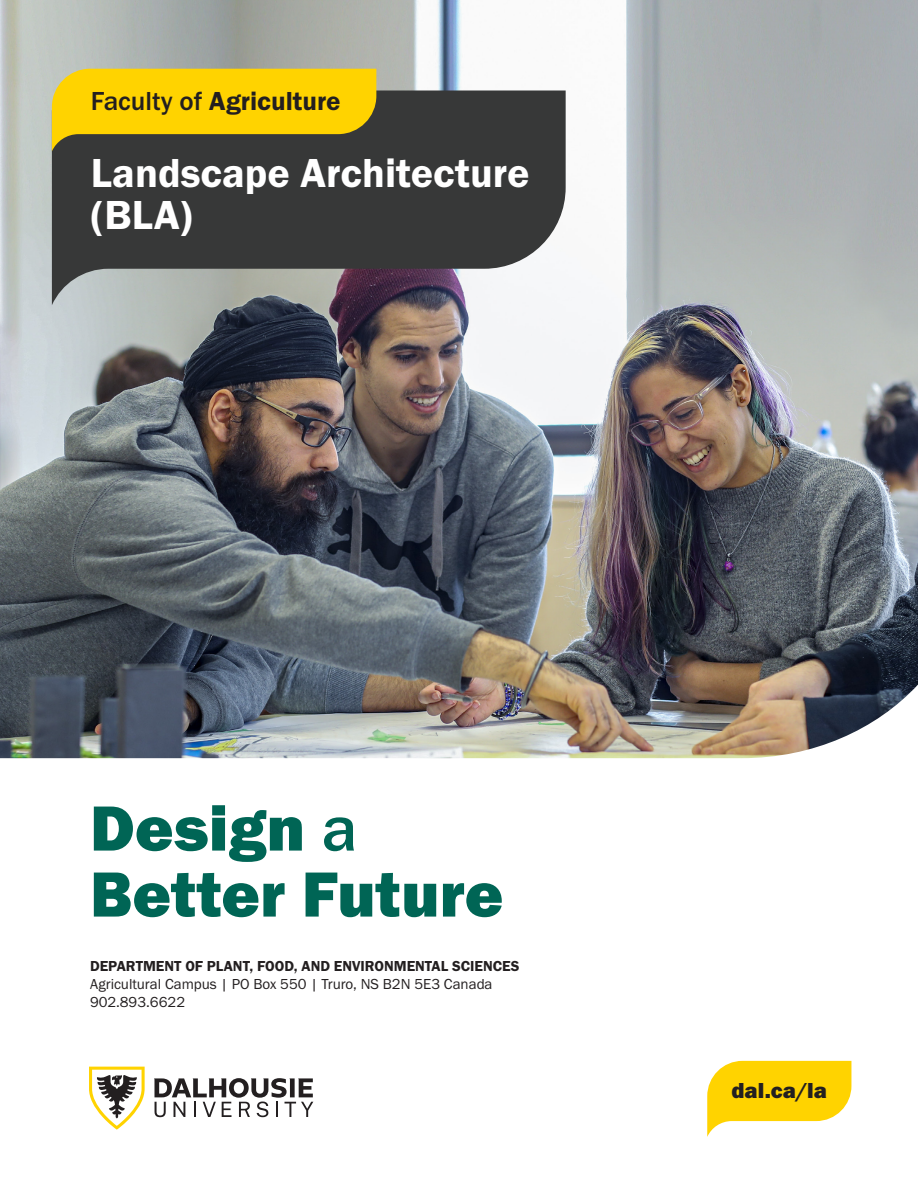
<style>
.page{position:relative;width:918px;height:1188px;background:#fff}
.page>*{position:absolute;margin:0;border:0;box-sizing:border-box;transform-origin:0 0}
.COVER_-_headline{font:66px/66px "Franklin Gothic URW Hea";color:#006555}
.COVER_-_Program_Name{font:42px/42px "Franklin Gothic URW Dem";color:#fff}
.COVER_-_faculty_name{font:27px "Franklin Gothic URW Dem";color:#231f20}
.COVER_-_URL{font:22.5px "Franklin Gothic URW Hea";color:#231f20}
.COVER_-_address_line_2{font:15px/18px "Franklin Gothic URW Boo";color:#231f20}
.COVER_-_address_line_1{font:15px "Franklin Gothic URW Dem";color:#231f20}
.s1{font-family:"Franklin Gothic URW";font-weight:500}
</style>
<div class="page">
<img style="left:0;top:0;width:918px;height:758px">
<svg style="left:707px;top:1061px;width:144px;height:76px"></svg>
<svg style="left:52px;top:91px;width:514px;height:214px;background:#505051"></svg>
<svg style="left:154px;top:1078px;width:159px;height:39px"></svg>
<svg style="left:89px;top:1067px;width:56px;height:63px"></svg>
<svg style="left:52px;top:69px;width:324px;height:82px;background:#d4b20e"></svg>
<p class="COVER_-_faculty_name" style="left:91px;top:84px;width:251px"><span class="s1">Faculty of</span> Agriculture</p>
<p class="COVER_-_Program_Name" style="left:91px;top:151px;width:440px">Landscape Architecture (BLA)</p>
<p class="COVER_-_headline" style="left:90px;top:794px;width:415px">Design <span class="s1">a<br></span>Better Future</p>
<p class="COVER_-_address_line_1" style="left:90px;top:957px;width:431px">DEPARTMENT OF PLANT, FOOD, AND ENVIRONMENTAL SCIENCES</p>
<p class="COVER_-_address_line_2" style="left:90px;top:975px;width:404px">Agricultural Campus | PO Box 550 | Truro, NS B2N 5E3 Canada<br>902.893.6622</p>
<p class="COVER_-_URL" style="left:731px;top:1076px;width:97px">dal.ca/la</p>
</div>
